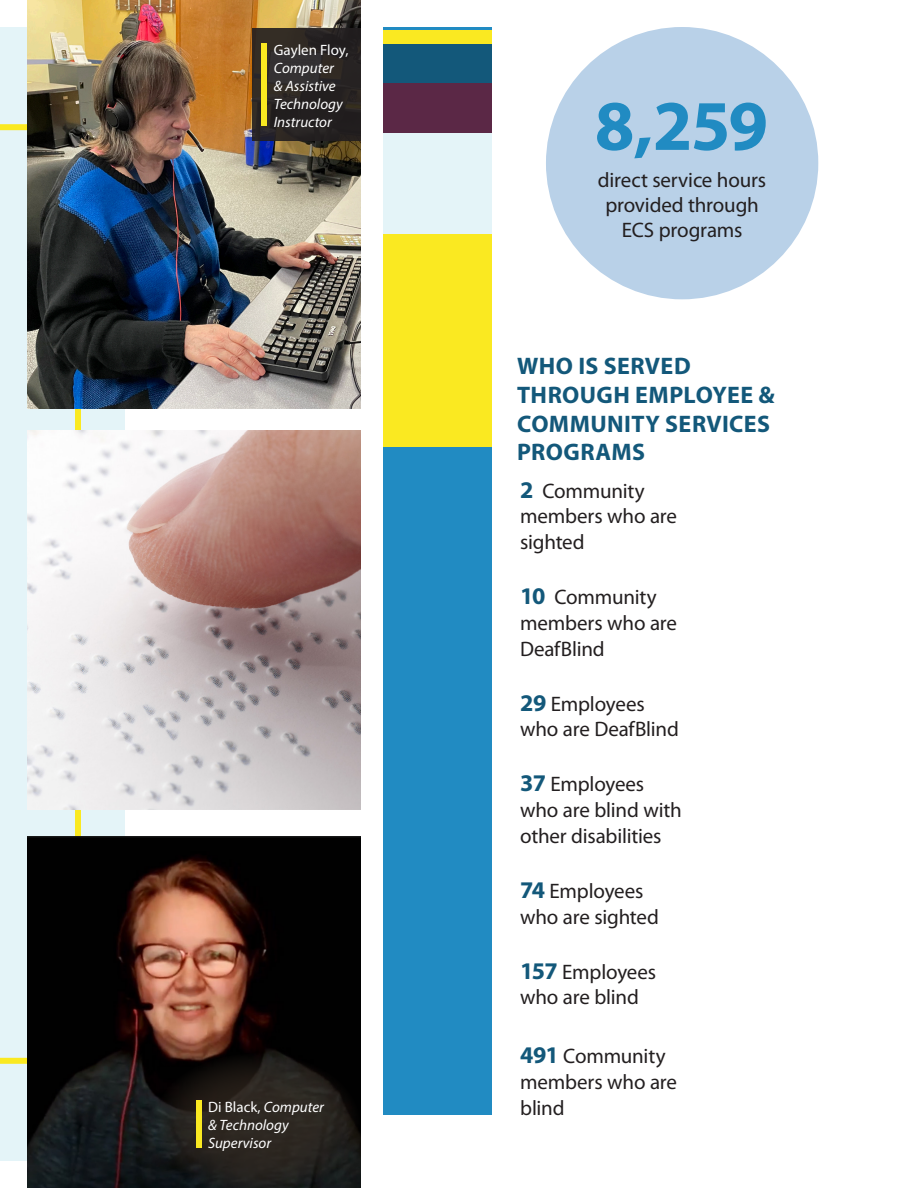
<style>
.page{position:relative;width:918px;height:1188px;background:#fff}
.page>*{position:absolute;margin:0;border:0;box-sizing:border-box;transform-origin:0 0}
.t1{font:700 71.55px "Myriad Pro";color:#218bc2}
.t2{font:700 24px/28.8px "Myriad Pro";letter-spacing:.015em;color:#13587a}
.t3{font:21px/25.7px "Myriad Pro";letter-spacing:-.01em;color:#231f20}
.t4{font:italic 15px/18px "Myriad Pro";color:#fff}
.t5{font:15px "Myriad Pro";color:#fff}
.s1{font-style:normal}
.s2{font-weight:700;font-size:24px;color:#13587a}
</style>
<div class="page">
<div style="left:546px;top:27px;width:272px;height:272px;background:#b9d1e8;border-radius:50%"></div>
<div style="left:0;top:27px;width:124px;height:1134px;background:#e4f4f8"></div>
<svg style="left:0;top:124px;width:81px;height:940px"></svg>
<div style="left:383px;top:447px;width:109px;height:668px;background:#218bc2"></div>
<div style="left:383px;top:234px;width:109px;height:213px;background:#fae921"></div>
<div style="left:383px;top:133px;width:109px;height:101px;background:#e4f4f8"></div>
<div style="left:383px;top:83px;width:109px;height:50px;background:#5b2846"></div>
<div style="left:383px;top:43px;width:109px;height:40px;background:#13587a"></div>
<div style="left:383px;top:30px;width:109px;height:13px;background:#fae921"></div>
<hr style="left:383px;top:27px;width:109px;height:3px;background:#218bc2">
<img style="left:27px;top:0;width:334px;height:408px">
<img style="left:27px;top:431px;width:334px;height:379px">
<img style="left:27px;top:836px;width:334px;height:352px">
<div style="left:252px;top:28px;width:109px;height:112px;background:#231f20"></div>
<div style="left:261px;top:43px;width:6px;height:83px;background:#fae921"></div>
<svg style="left:153px;top:1053px;width:208px;height:135px;background:#1f1c18"></svg>
<div style="left:196px;top:1101px;width:6px;height:47px;background:#fae921"></div>
<p class="t5" style="left:274px;top:40px;width:76px">Gaylen Floy,</p>
<p class="t4" style="left:274px;top:58px;width:70px">Computer &amp; Assistive<br>Technology<br>Instructor</p>
<p class="t4" style="left:208px;top:1097px;width:117px"><span class="s1">Di Black,</span> Computer &amp; Technology<br>Supervisor</p>
<p class="t1" style="left:595px;top:79px;width:175px">8,259</p>
<p class="t3" style="left:598px;top:167px;width:170px;line-height:25.2px;text-align:center">direct service hours provided through<br>ECS programs</p>
<p class="t2" style="left:517px;top:351px;width:259px">WHO IS SERVED<br>THROUGH EMPLOYEE &amp;<br>COMMUNITY SERVICES<br>PROGRAMS</p>
<p class="t3" style="left:520px;top:478px;width:158px"><span class="s2">2</span> Community members who are sighted</p>
<p class="t3" style="left:520px;top:584px;width:158px"><span class="s2">10</span> Community members who are<br>DeafBlind</p>
<p class="t3" style="left:520px;top:691px;width:160px"><span class="s2">29</span> Employees who are DeafBlind</p>
<p class="t3" style="left:520px;top:771px;width:163px"><span class="s2">37</span> Employees who are blind with other disabilities</p>
<p class="t3" style="left:520px;top:878px;width:140px"><span class="s2">74</span> Employees who are sighted</p>
<p class="t3" style="left:520px;top:959px;width:137px"><span class="s2">157</span> Employees who are blind</p>
<p class="t3" style="left:520px;top:1043px;width:158px"><span class="s2">491</span> Community members who are blind</p>
</div>
